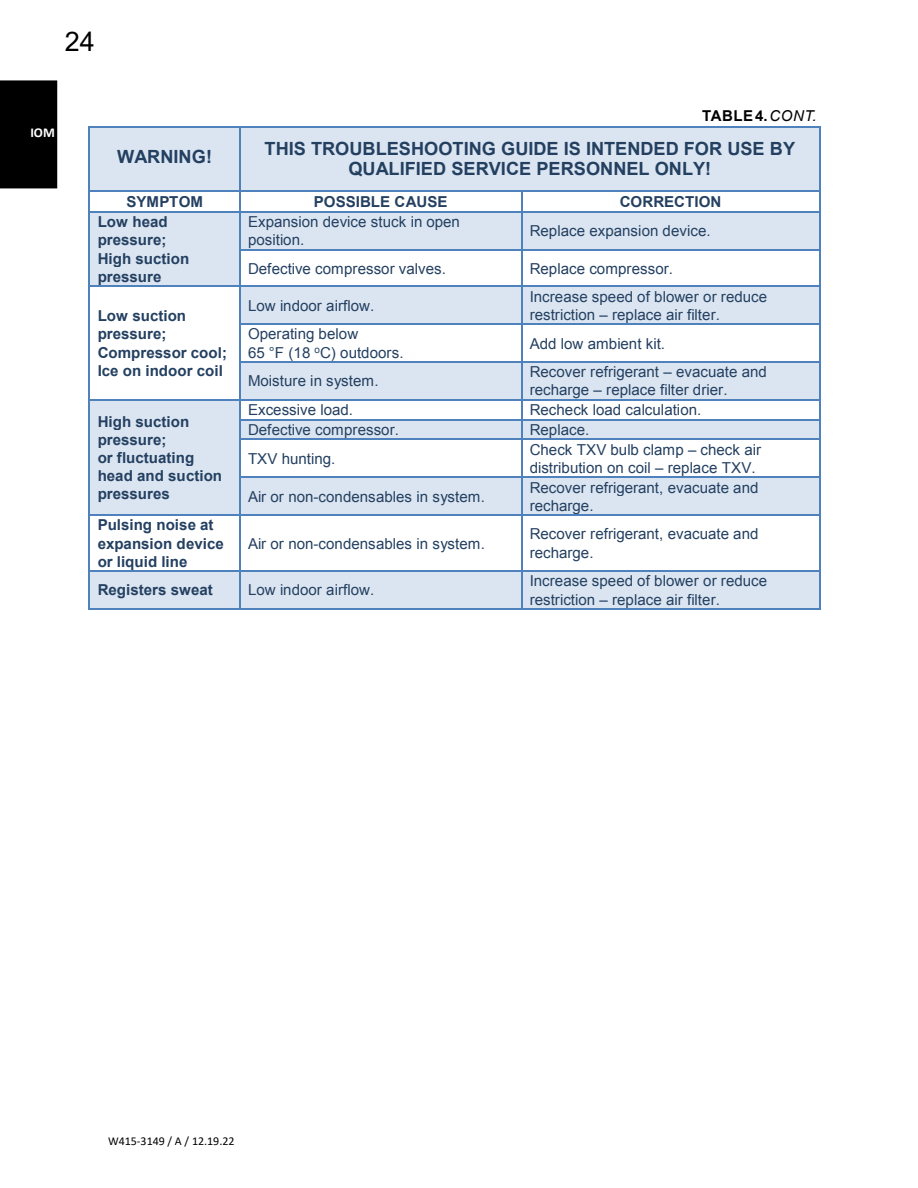
<style>
.page{position:relative;width:918px;height:1188px;background:#fff}
.page>*{position:absolute;margin:0;border:0;box-sizing:border-box;transform-origin:0 0}
.t1{font:27px "Arial";color:#000}
.t2{font:700 18.15px/20.9px "Arial";color:#244061;text-align:center}
.t3{font:15.15px/18.1px "Arial";color:#244061}
.t4{font:700 15.15px/18.1px "Arial";color:#244061}
.t5{font:700 15px "Arial";letter-spacing:.035em;color:#000}
.t6{font:700 15px "Calibri";color:#fff}
.t7{font:12px "Calibri";color:#000}
.s1{font-size:13.5px}
.s2{font-weight:400;font-style:italic}
</style>
<div class="page">
<div style="left:0;top:80px;width:57px;height:108px;background:#000"></div>
<div style="left:90px;top:127px;width:149px;height:63px;background:#dbe5f1"></div>
<div style="left:241px;top:127px;width:578px;height:63px;background:#dbe5f1"></div>
<hr style="left:90px;top:126px;width:149px;height:1px;background:#4f81bd">
<hr style="left:240px;top:126px;width:579px;height:1px;background:#4f81bd">
<hr style="left:89px;top:127px;width:1px;height:63px;background:#4f81bd">
<hr style="left:239px;top:127px;width:1px;height:63px;background:#4f81bd">
<hr style="left:819px;top:127px;width:1px;height:63px;background:#4f81bd">
<hr style="left:90px;top:190px;width:149px;height:2px;background:#4f81bd">
<hr style="left:240px;top:190px;width:281px;height:2px;background:#4f81bd">
<hr style="left:522px;top:190px;width:297px;height:2px;background:#4f81bd">
<div style="left:90px;top:213px;width:149px;height:72px;background:#dbe5f1"></div>
<div style="left:241px;top:213px;width:280px;height:36px;background:#dbe5f1"></div>
<div style="left:522px;top:213px;width:297px;height:36px;background:#dbe5f1"></div>
<svg style="left:89px;top:190px;width:1px;height:23px"></svg>
<hr style="left:90px;top:211px;width:149px;height:2px;background:#4f81bd">
<svg style="left:239px;top:190px;width:1px;height:23px"></svg>
<hr style="left:240px;top:211px;width:281px;height:2px;background:#4f81bd">
<svg style="left:521px;top:190px;width:1px;height:23px"></svg>
<hr style="left:522px;top:211px;width:297px;height:2px;background:#4f81bd">
<svg style="left:819px;top:190px;width:1px;height:23px"></svg>
<hr style="left:89px;top:213px;width:1px;height:36px;background:#4f81bd">
<hr style="left:239px;top:213px;width:1px;height:36px;background:#4f81bd">
<hr style="left:521px;top:213px;width:1px;height:36px;background:#4f81bd">
<hr style="left:819px;top:213px;width:1px;height:36px;background:#4f81bd">
<hr style="left:240px;top:249px;width:281px;height:2px;background:#4f81bd">
<hr style="left:522px;top:249px;width:297px;height:2px;background:#4f81bd">
<hr style="left:89px;top:251px;width:1px;height:34px;background:#4f81bd">
<hr style="left:239px;top:251px;width:1px;height:34px;background:#4f81bd">
<hr style="left:521px;top:251px;width:1px;height:34px;background:#4f81bd">
<hr style="left:819px;top:251px;width:1px;height:34px;background:#4f81bd">
<div style="left:241px;top:287px;width:280px;height:36px;background:#dbe5f1"></div>
<div style="left:522px;top:287px;width:297px;height:36px;background:#dbe5f1"></div>
<hr style="left:90px;top:285px;width:149px;height:2px;background:#4f81bd">
<hr style="left:240px;top:285px;width:281px;height:2px;background:#4f81bd">
<hr style="left:522px;top:285px;width:297px;height:2px;background:#4f81bd">
<hr style="left:89px;top:287px;width:1px;height:36px;background:#4f81bd">
<hr style="left:239px;top:287px;width:1px;height:36px;background:#4f81bd">
<hr style="left:521px;top:287px;width:1px;height:36px;background:#4f81bd">
<hr style="left:819px;top:287px;width:1px;height:36px;background:#4f81bd">
<hr style="left:240px;top:323px;width:281px;height:2px;background:#4f81bd">
<hr style="left:522px;top:323px;width:297px;height:2px;background:#4f81bd">
<hr style="left:89px;top:325px;width:1px;height:36px;background:#4f81bd">
<hr style="left:239px;top:325px;width:1px;height:36px;background:#4f81bd">
<hr style="left:521px;top:325px;width:1px;height:36px;background:#4f81bd">
<hr style="left:819px;top:325px;width:1px;height:36px;background:#4f81bd">
<div style="left:241px;top:363px;width:280px;height:36px;background:#dbe5f1"></div>
<div style="left:522px;top:363px;width:297px;height:36px;background:#dbe5f1"></div>
<hr style="left:240px;top:361px;width:281px;height:2px;background:#4f81bd">
<hr style="left:522px;top:361px;width:297px;height:2px;background:#4f81bd">
<hr style="left:89px;top:363px;width:1px;height:36px;background:#4f81bd">
<hr style="left:239px;top:363px;width:1px;height:36px;background:#4f81bd">
<hr style="left:521px;top:363px;width:1px;height:36px;background:#4f81bd">
<hr style="left:819px;top:363px;width:1px;height:36px;background:#4f81bd">
<div style="left:90px;top:401px;width:149px;height:113px;background:#dbe5f1"></div>
<hr style="left:90px;top:399px;width:149px;height:2px;background:#4f81bd">
<hr style="left:240px;top:399px;width:281px;height:2px;background:#4f81bd">
<hr style="left:522px;top:399px;width:297px;height:2px;background:#4f81bd">
<div style="left:241px;top:420px;width:280px;height:19px;background:#dbe5f1"></div>
<div style="left:522px;top:420px;width:297px;height:19px;background:#dbe5f1"></div>
<hr style="left:240px;top:419px;width:281px;height:1px;background:#4f81bd">
<hr style="left:522px;top:419px;width:297px;height:1px;background:#4f81bd">
<svg style="left:89px;top:399px;width:1px;height:41px"></svg>
<svg style="left:239px;top:399px;width:1px;height:41px"></svg>
<hr style="left:240px;top:439px;width:281px;height:1px;background:#4f81bd">
<svg style="left:521px;top:399px;width:1px;height:41px"></svg>
<hr style="left:522px;top:439px;width:297px;height:1px;background:#4f81bd">
<svg style="left:819px;top:399px;width:1px;height:41px"></svg>
<hr style="left:89px;top:440px;width:1px;height:36px;background:#4f81bd">
<hr style="left:239px;top:440px;width:1px;height:36px;background:#4f81bd">
<hr style="left:521px;top:440px;width:1px;height:36px;background:#4f81bd">
<hr style="left:819px;top:440px;width:1px;height:36px;background:#4f81bd">
<div style="left:241px;top:478px;width:280px;height:36px;background:#dbe5f1"></div>
<div style="left:522px;top:478px;width:297px;height:36px;background:#dbe5f1"></div>
<hr style="left:240px;top:476px;width:281px;height:2px;background:#4f81bd">
<hr style="left:522px;top:476px;width:297px;height:2px;background:#4f81bd">
<hr style="left:89px;top:478px;width:1px;height:36px;background:#4f81bd">
<hr style="left:239px;top:478px;width:1px;height:36px;background:#4f81bd">
<hr style="left:521px;top:478px;width:1px;height:36px;background:#4f81bd">
<hr style="left:819px;top:478px;width:1px;height:36px;background:#4f81bd">
<hr style="left:90px;top:514px;width:149px;height:2px;background:#4f81bd">
<hr style="left:240px;top:514px;width:281px;height:2px;background:#4f81bd">
<hr style="left:522px;top:514px;width:297px;height:2px;background:#4f81bd">
<hr style="left:89px;top:516px;width:1px;height:54px;background:#4f81bd">
<hr style="left:239px;top:516px;width:1px;height:54px;background:#4f81bd">
<hr style="left:521px;top:516px;width:1px;height:54px;background:#4f81bd">
<hr style="left:819px;top:516px;width:1px;height:54px;background:#4f81bd">
<div style="left:90px;top:572px;width:149px;height:36px;background:#dbe5f1"></div>
<div style="left:241px;top:572px;width:280px;height:36px;background:#dbe5f1"></div>
<div style="left:522px;top:572px;width:297px;height:36px;background:#dbe5f1"></div>
<hr style="left:90px;top:570px;width:149px;height:2px;background:#4f81bd">
<hr style="left:240px;top:570px;width:281px;height:2px;background:#4f81bd">
<hr style="left:522px;top:570px;width:297px;height:2px;background:#4f81bd">
<hr style="left:89px;top:572px;width:1px;height:36px;background:#4f81bd">
<hr style="left:90px;top:608px;width:149px;height:2px;background:#4f81bd">
<hr style="left:239px;top:572px;width:1px;height:36px;background:#4f81bd">
<hr style="left:240px;top:608px;width:281px;height:2px;background:#4f81bd">
<hr style="left:521px;top:572px;width:1px;height:36px;background:#4f81bd">
<hr style="left:522px;top:608px;width:297px;height:2px;background:#4f81bd">
<hr style="left:819px;top:572px;width:1px;height:36px;background:#4f81bd">
<h1 class="t1" style="left:65px;top:23px;width:32px">24</h1>
<p class="t6" style="left:8px;top:122px;width:49px">IOM<span class="s1">IOM</span></p>
<p class="t5" style="left:702px;top:105px;width:116px">TABLE 4. <span class="s2">CONT.</span></p>
<p class="t2" style="left:117px;top:146px;width:96px">WARNING!</p>
<p class="t2" style="left:265px;top:138px;width:532px">THIS TROUBLESHOOTING GUIDE IS INTENDED FOR USE BY<br>QUALIFIED SERVICE PERSONNEL ONLY!</p>
<p class="t4" style="left:126px;top:192px;width:78px">SYMPTOM</p>
<p class="t4" style="left:314px;top:192px;width:135px">POSSIBLE CAUSE</p>
<p class="t4" style="left:620px;top:192px;width:103px">CORRECTION</p>
<p class="t4" style="left:98px;top:213px;width:93px">Low head pressure;<br>High suction pressure</p>
<p class="t3" style="left:248px;top:213px;width:214px">Expansion device stuck in open position.</p>
<p class="t3" style="left:530px;top:222px;width:182px">Replace expansion device.</p>
<p class="t3" style="left:248px;top:259px;width:199px">Defective compressor valves.</p>
<p class="t3" style="left:530px;top:259px;width:145px">Replace compressor.</p>
<p class="t4" style="left:98px;top:307px;width:131px">Low suction pressure;<br>Compressor cool;<br>Ice on indoor coil</p>
<p class="t4" style="left:98px;top:412px;width:126px">High suction pressure;<br>or fluctuating head and suction pressures</p>
<p class="t4" style="left:98px;top:516px;width:128px">Pulsing noise at expansion device or liquid line</p>
<p class="t3" style="left:248px;top:296px;width:128px">Low indoor airflow.</p>
<p class="t3" style="left:530px;top:287px;width:239px">Increase speed of blower or reduce restriction – replace air filter.</p>
<p class="t3" style="left:248px;top:325px;width:157px">Operating below<br>65 °F (18 <sup>o</sup>C) outdoors.</p>
<p class="t3" style="left:530px;top:334px;width:137px">Add low ambient kit.</p>
<p class="t3" style="left:248px;top:372px;width:132px">Moisture in system.</p>
<p class="t3" style="left:530px;top:363px;width:239px">Recover refrigerant – evacuate and recharge – replace filter drier.</p>
<p class="t3" style="left:248px;top:401px;width:107px">Excessive load.</p>
<p class="t3" style="left:530px;top:401px;width:173px">Recheck load calculation.</p>
<p class="t3" style="left:248px;top:420px;width:152px">Defective compressor.</p>
<p class="t3" style="left:530px;top:420px;width:61px">Replace.</p>
<p class="t3" style="left:248px;top:449px;width:89px">TXV hunting.</p>
<p class="t3" style="left:530px;top:440px;width:233px">Check TXV bulb clamp – check air distribution on coil – replace TXV.</p>
<p class="t3" style="left:248px;top:487px;width:238px">Air or non-condensables in system.</p>
<p class="t3" style="left:530px;top:478px;width:230px">Recover refrigerant, evacuate and recharge.</p>
<p class="t3" style="left:248px;top:534px;width:238px">Air or non-condensables in system.</p>
<p class="t3" style="left:530px;top:525px;width:230px">Recover refrigerant, evacuate and recharge.</p>
<p class="t4" style="left:98px;top:581px;width:117px">Registers sweat</p>
<p class="t3" style="left:248px;top:581px;width:128px">Low indoor airflow.</p>
<p class="t3" style="left:530px;top:572px;width:239px">Increase speed of blower or reduce restriction – replace air filter.</p>
<p class="t7" style="left:108px;top:1132px;width:128px">W415-3149 / A / 12.19.22</p>
</div>
